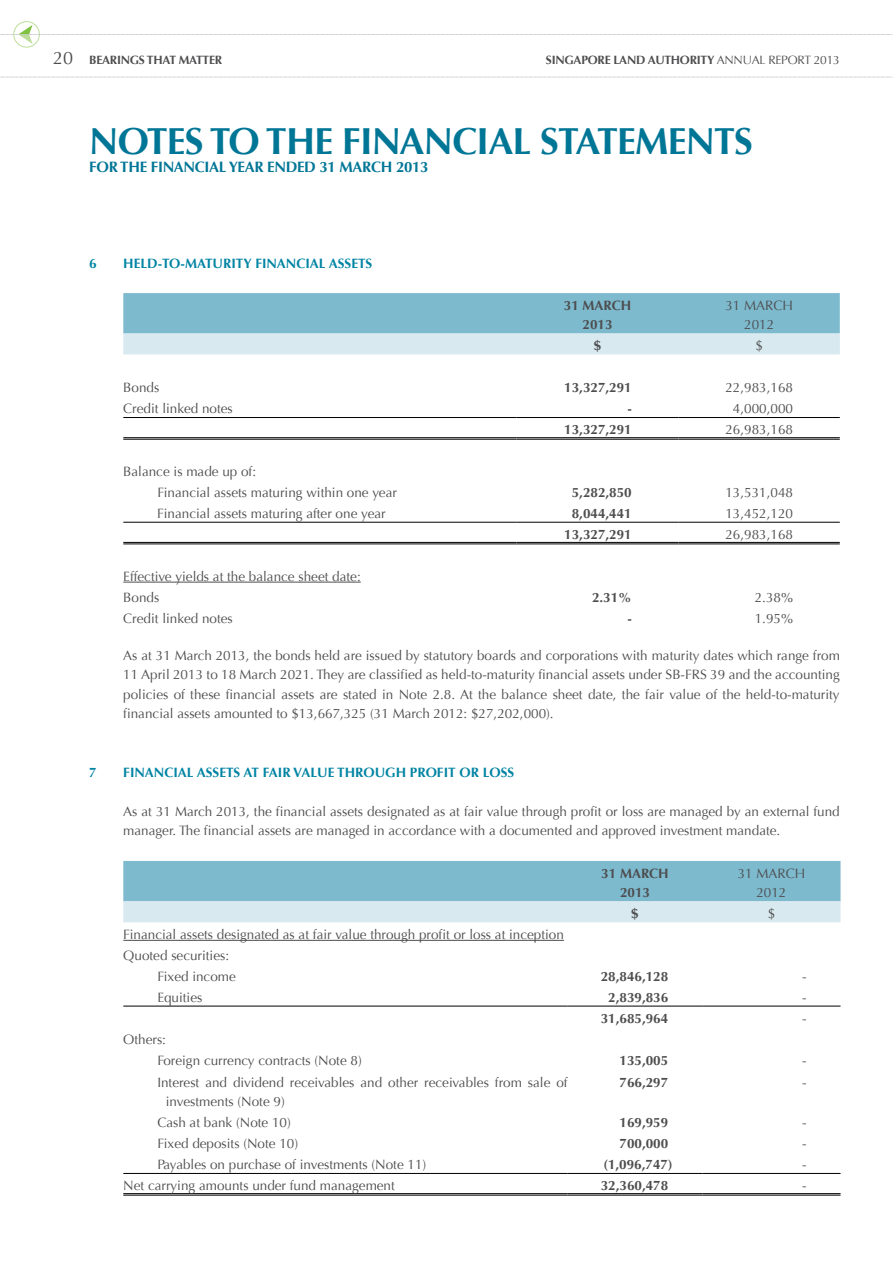
<style>
.page{position:relative;width:893px;height:1263px;background:#fff}
.page>*{position:absolute;margin:0;border:0;box-sizing:border-box;transform-origin:0 0}
.t1{font:700 37.5px "Optima";letter-spacing:-.02em;color:#007696}
.t2{font:700 15px "Optima";letter-spacing:-.02em;color:#007696}
.t3{font:13.5px/19.5px "Optima";color:#4d4d4f}
.t4{font:700 13.5px/19.5px "Optima";color:#4d4d4f;text-align:center}
.t5{font:700 13.5px "Optima";color:#0084a3}
.t6{font:700 12px "Optima";letter-spacing:-.02em;color:#4d4d4f}
.s1{font-weight:400;font-size:18px}
.s2{font-weight:400}
</style>
<div class="page">
<div style="left:13px;top:21px;width:27px;height:27px;border:1px solid #bedd9b;border-radius:50%"></div>
<svg style="left:0;top:25px;width:893px;height:19px"></svg>
<svg style="left:0;top:77px;width:893px;height:1px"></svg>
<svg style="left:123px;top:293px;width:717px;height:61px;background:#9ccad9"></svg>
<hr style="left:123px;top:417px;width:394px;height:1px;background:#000">
<hr style="left:517px;top:417px;width:162px;height:1px;background:#000">
<hr style="left:679px;top:417px;width:161px;height:1px;background:#000">
<hr style="left:123px;top:437px;width:394px;height:1px;background:#000">
<hr style="left:123px;top:439px;width:394px;height:1px;background:#000">
<hr style="left:517px;top:437px;width:162px;height:1px;background:#000">
<hr style="left:517px;top:439px;width:162px;height:1px;background:#000">
<hr style="left:679px;top:437px;width:161px;height:1px;background:#000">
<hr style="left:679px;top:439px;width:161px;height:1px;background:#000">
<hr style="left:123px;top:522px;width:394px;height:1px;background:#000">
<hr style="left:517px;top:522px;width:162px;height:1px;background:#000">
<hr style="left:679px;top:522px;width:161px;height:1px;background:#000">
<hr style="left:123px;top:542px;width:394px;height:1px;background:#000">
<hr style="left:123px;top:543px;width:394px;height:1px;background:#000">
<hr style="left:517px;top:542px;width:162px;height:1px;background:#000">
<hr style="left:517px;top:543px;width:162px;height:1px;background:#000">
<hr style="left:679px;top:542px;width:161px;height:1px;background:#000">
<hr style="left:679px;top:543px;width:161px;height:1px;background:#000">
<hr style="left:123px;top:582px;width:238px;height:1px;background:#4d4d4f">
<svg style="left:123px;top:861px;width:717px;height:61px;background:#9ccad9"></svg>
<hr style="left:123px;top:1006px;width:445px;height:1px;background:#000">
<hr style="left:568px;top:1006px;width:134px;height:1px;background:#000">
<hr style="left:702px;top:1006px;width:138px;height:1px;background:#000">
<hr style="left:123px;top:1173px;width:445px;height:1px;background:#000">
<hr style="left:568px;top:1173px;width:134px;height:1px;background:#000">
<hr style="left:702px;top:1173px;width:138px;height:1px;background:#000">
<hr style="left:123px;top:1193px;width:445px;height:1px;background:#000">
<hr style="left:123px;top:1195px;width:445px;height:1px;background:#000">
<hr style="left:568px;top:1193px;width:134px;height:1px;background:#000">
<hr style="left:568px;top:1195px;width:134px;height:1px;background:#000">
<hr style="left:702px;top:1193px;width:138px;height:1px;background:#000">
<hr style="left:702px;top:1195px;width:138px;height:1px;background:#000">
<hr style="left:123px;top:940px;width:441px;height:1px;background:#4d4d4f">
<p class="t6" style="left:53px;top:53px;width:170px"><span class="s1">20</span> BEARINGS THAT MATTER</p>
<p class="t6" style="left:546px;top:53px;width:295px">SINGAPORE LAND AUTHORITY <span class="s2">Annual Report 2013</span></p>
<h1 class="t1" style="left:89px;top:120px;width:662px">NOTES TO THE FINANCIAL STATEMENTS</h1>
<p class="t2" style="left:89px;top:158px;width:341px">FOR THE FINANCIAL YEAR ENDED 31 MARCH 2013</p>
<p class="t5" style="left:89px;top:255px;width:23px">6 HE</p>
<p class="t5" style="left:141px;top:255px;width:66px">LD-TO-MATURITY</p>
<p class="t5" style="left:255px;top:255px;width:16px">FINAN</p>
<p class="t5" style="left:296px;top:255px;width:78px">CIAL ASSETS</p>
<p class="t4" style="left:564px;top:296px;width:67px">31 MARCH<br>2013</p>
<p class="t3" style="left:725px;top:296px;width:67px;text-align:center">31 MARCH<br>2012</p>
<p class="t4" style="left:594px;top:336px;width:9px">$</p>
<p class="t3" style="left:755px;top:336px;width:9px">$</p>
<p class="t3" style="left:123px;top:378px;width:38px">Bonds</p>
<p class="t4" style="left:564px;top:378px;width:69px">13,327,291</p>
<p class="t3" style="left:725px;top:378px;width:69px">22,983,168</p>
<p class="t3" style="left:123px;top:399px;width:111px">Credit linked notes</p>
<p class="t4" style="left:627px;top:399px;width:6px">-</p>
<p class="t3" style="left:733px;top:399px;width:62px">4,000,000</p>
<p class="t4" style="left:564px;top:420px;width:69px">13,327,291</p>
<p class="t3" style="left:725px;top:420px;width:69px">26,983,168</p>
<p class="t3" style="left:157px;top:461px;width:241px;line-height:21px;text-indent:-34px">Balance is made up of:<br>Financial assets maturing within one year</p>
<p class="t4" style="left:572px;top:483px;width:62px">5,282,850</p>
<p class="t3" style="left:725px;top:483px;width:69px">13,531,048</p>
<p class="t3" style="left:157px;top:504px;width:230px">Financial assets maturing after one year</p>
<p class="t4" style="left:572px;top:504px;width:62px">8,044,441</p>
<p class="t3" style="left:725px;top:504px;width:69px">13,452,120</p>
<p class="t4" style="left:564px;top:525px;width:69px">13,327,291</p>
<p class="t3" style="left:725px;top:525px;width:69px">26,983,168</p>
<p class="t3" style="left:123px;top:566px;width:239px;line-height:21px">Effective yields at the balance sheet date:<br>Bonds</p>
<p class="t4" style="left:592px;top:587px;width:41px">2.31%</p>
<p class="t3" style="left:755px;top:587px;width:40px">2.38%</p>
<p class="t3" style="left:123px;top:608px;width:111px">Credit linked notes</p>
<p class="t4" style="left:627px;top:608px;width:6px">-</p>
<p class="t3" style="left:755px;top:608px;width:40px">1.95%</p>
<p class="t3" style="left:123px;top:646px;width:718px;text-align:justify">As at 31 March 2013, the bonds held are issued by statutory boards and corporations with maturity dates which range from 11 April 2013 to 18 March 2021. They are classified as held-to-maturity financial assets under SB-FRS 39 and the accounting policies of these financial assets are stated in Note 2.8. At the balance sheet date, the fair value of the held-to-maturity financial assets amounted to $13,667,325 (31 March 2012: $27,202,000).</p>
<p class="t5" style="left:89px;top:764px;width:9px">7</p>
<p class="t5" style="left:123px;top:764px;width:16px">FINAN</p>
<p class="t5" style="left:164px;top:764px;width:113px">CIAL ASSETS AT FAIR</p>
<p class="t5" style="left:293px;top:764px;width:55px">VALUE THROUGH</p>
<p class="t5" style="left:410px;top:764px;width:10px">PRO</p>
<p class="t5" style="left:437px;top:764px;width:79px">FIT OR LOSS</p>
<p class="t3" style="left:123px;top:802px;width:718px">As at 31 March 2013, the financial assets designated as at fair value through profit or loss are managed by an external fund manager. The financial assets are managed in accordance with a documented and approved investment mandate.</p>
<p class="t4" style="left:601px;top:863px;width:67px">31 MARCH<br>2013</p>
<p class="t3" style="left:738px;top:863px;width:67px;text-align:center">31 MARCH<br>2012</p>
<p class="t4" style="left:631px;top:904px;width:9px">$</p>
<p class="t3" style="left:768px;top:904px;width:9px">$</p>
<p class="t3" style="left:123px;top:925px;width:442px">Financial assets designated as at fair value through profit or loss at inception</p>
<p class="t3" style="left:123px;top:946px;width:107px">Quoted securities:</p>
<p class="t3" style="left:157px;top:967px;width:80px">Fixed income</p>
<p class="t4" style="left:601px;top:967px;width:69px">28,846,128</p>
<p class="t3" style="left:802px;top:967px;width:6px">-</p>
<p class="t3" style="left:157px;top:988px;width:47px">Equities</p>
<p class="t4" style="left:608px;top:988px;width:62px">2,839,836</p>
<p class="t3" style="left:802px;top:988px;width:6px">-</p>
<p class="t4" style="left:601px;top:1008px;width:69px">31,685,964</p>
<p class="t3" style="left:802px;top:1008px;width:6px">-</p>
<p class="t3" style="left:157px;top:1029px;width:206px;line-height:21px;text-indent:-34px">Others:<br>Foreign currency contracts (N ote 8)</p>
<p class="t4" style="left:619px;top:1050px;width:50px">135,005</p>
<p class="t3" style="left:802px;top:1050px;width:6px">-</p>
<p class="t3" style="left:166px;top:1073px;width:403px;text-indent:-9px">Interest and dividend receivables and other receivables from sale of investments (N ote 9)</p>
<p class="t4" style="left:619px;top:1073px;width:50px">766,297</p>
<p class="t3" style="left:802px;top:1073px;width:6px">-</p>
<p class="t3" style="left:157px;top:1113px;width:135px">Cash at bank (N ote 10)</p>
<p class="t4" style="left:619px;top:1113px;width:50px">169,959</p>
<p class="t3" style="left:802px;top:1113px;width:6px">-</p>
<p class="t3" style="left:157px;top:1134px;width:142px">Fixed deposits (N ote 10)</p>
<p class="t4" style="left:619px;top:1134px;width:50px">700,000</p>
<p class="t3" style="left:802px;top:1134px;width:6px">-</p>
<p class="t3" style="left:157px;top:1155px;width:270px">Payables on purchase of investments (N ote 11)</p>
<p class="t4" style="left:603px;top:1155px;width:71px">(1,096,747)</p>
<p class="t3" style="left:802px;top:1155px;width:6px">-</p>
<p class="t3" style="left:123px;top:1176px;width:273px">Net carrying amounts under fund management</p>
<p class="t4" style="left:601px;top:1176px;width:69px">32,360,478</p>
<p class="t3" style="left:802px;top:1176px;width:6px">-</p>
</div>
